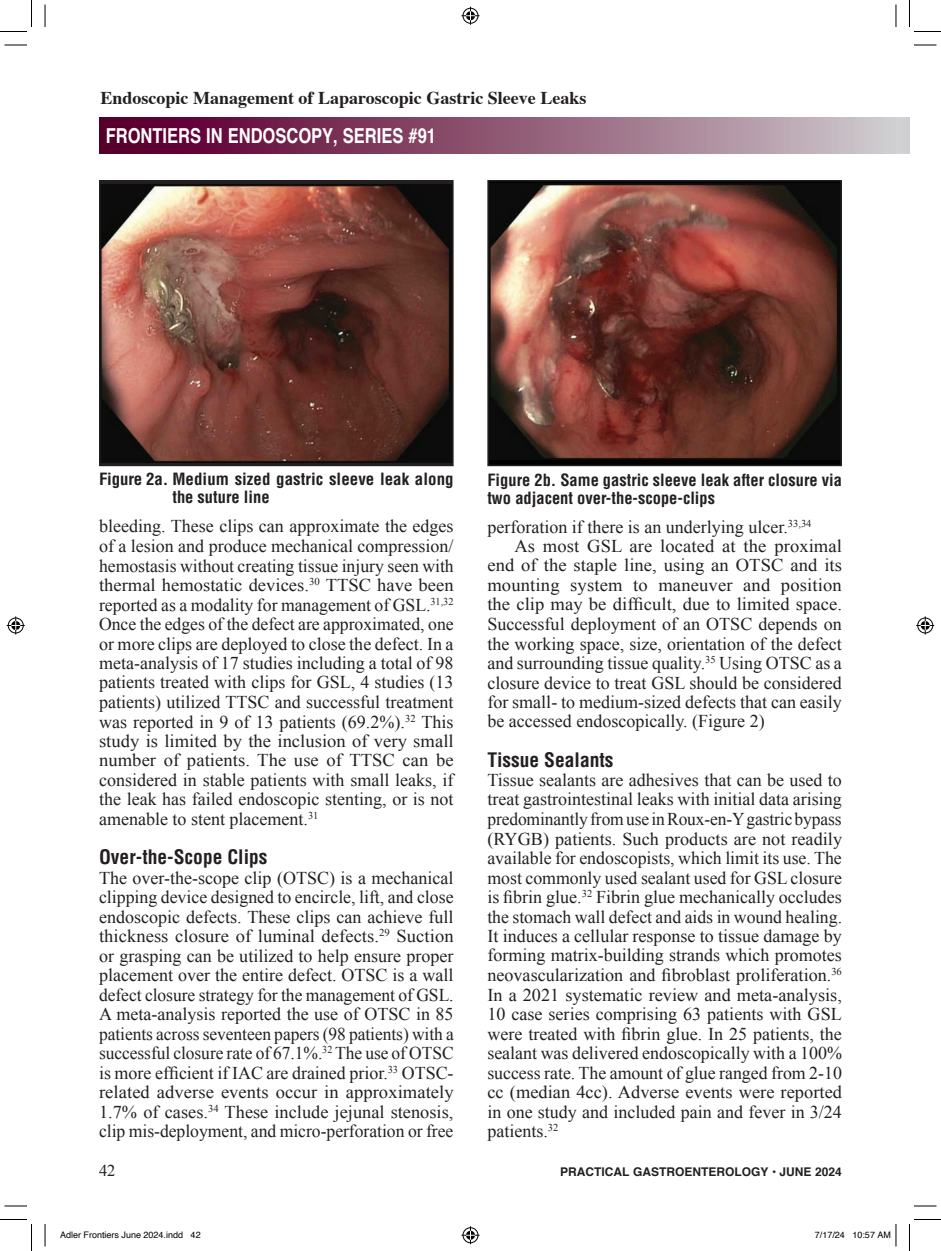
<style>
.page{position:relative;width:941px;height:1251px;background:#fff}
.page>*{position:absolute;margin:0;border:0;box-sizing:border-box;transform-origin:0 0}
.t1{font:700 20.7px "Helvetica";color:#fff;scale:.8 1}
.t2{font:700 condensed 19.5px "Helvetica LT Std";color:#231f20}
.t3{font:18px/19.5px "Times New Roman";color:#231f20;text-align:justify}
.t4{font:700 18px "Times";color:#231f20}
.t5{font:700 condensed 16.5px/18px "Helvetica LT Std";color:#231f20}
.t6{font:16.5px "Times New Roman";color:#231f20}
.t7{font:700 12px "Helvetica";color:#231f20}
.t8{font:9px "Helvetica";color:#000}
</style>
<div class="page">
<div style="left:896px;top:118px;width:13px;height:35px;background:#d0d1d3"></div>
<div style="left:99px;top:118px;width:797px;height:35px;background:linear-gradient(to right,#540023,#cdc6ca)"></div>
<img style="left:102px;top:185px;width:348px;height:277px">
<div style="left:99px;top:180px;width:354px;height:286px;border:2px solid #231f20"></div>
<img style="left:490px;top:183px;width:349px;height:277px">
<div style="left:487px;top:180px;width:355px;height:286px;border:2px solid #231f20"></div>
<svg style="left:4px;top:45px;width:23px;height:1px"></svg>
<svg style="left:914px;top:45px;width:22px;height:1px"></svg>
<svg style="left:4px;top:1206px;width:23px;height:1px"></svg>
<svg style="left:914px;top:1206px;width:22px;height:1px"></svg>
<svg style="left:45px;top:4px;width:1px;height:23px"></svg>
<svg style="left:45px;top:1224px;width:1px;height:22px"></svg>
<svg style="left:895px;top:4px;width:1px;height:23px"></svg>
<svg style="left:0;top:0;width:32px;height:32px"></svg>
<svg style="left:0;top:1219px;width:32px;height:32px"></svg>
<svg style="left:909px;top:0;width:31px;height:32px"></svg>
<svg style="left:909px;top:1219px;width:31px;height:32px"></svg>
<svg style="left:461px;top:7px;width:18px;height:18px"></svg>
<svg style="left:461px;top:1226px;width:18px;height:18px"></svg>
<svg style="left:7px;top:616px;width:18px;height:18px"></svg>
<svg style="left:916px;top:616px;width:18px;height:18px"></svg>
<svg style="left:895px;top:1224px;width:1px;height:22px"></svg>
<p class="t4" style="left:100px;top:80px;width:487px">Endoscopic Management of Laparoscopic Gastric Sleeve Leaks</p>
<p class="t1" style="left:106px;top:119px;width:414px">FRONTIERS IN ENDOSCOPY, SERIES #91</p>
<p class="t5" style="left:172px;top:470px;width:283px;text-indent:-73px">Figure 2a. Medium sized gastric sleeve leak along the suture line</p>
<p class="t5" style="left:487px;top:470px;width:356px">Figure 2b. Same gastric sleeve leak after closure via two adjacent over-the-scope-clips</p>
<p class="t3" style="left:99px;top:516px;width:356px">bleeding. These clips can approximate the edges of a lesion and produce mechanical compression/ hemostasis without creating tissue injury seen with thermal hemostatic devices.<sup>30</sup> TTSC have been reported as a modality for management of GSL.<sup>31,32<br></sup>Once the edges of the defect are approximated, one or more clips are deployed to close the defect. In a meta-analysis of 17 studies including a total of 98 patients treated with clips for GSL, 4 studies (13 patients) utilized TTSC and successful treatment was reported in 9 of 13 patients (69.2%).<sup>32</sup> This study is limited by the inclusion of very small number of patients. The use of TTSC can be considered in stable patients with small leaks, if the leak has failed endoscopic stenting, or is not amenable to stent placement.<sup>31</sup></p>
<p class="t2" style="left:99px;top:845px;width:170px">Over-the-Scope Clips</p>
<p class="t3" style="left:99px;top:867px;width:356px">The over-the-scope clip (OTSC) is a mechanical clipping device designed to encircle, lift, and close endoscopic defects. These clips can achieve full thickness closure of luminal defects.<sup>29</sup> Suction or grasping can be utilized to help ensure proper placement over the entire defect. OTSC is a wall defect closure strategy for the management of GSL.<br>A meta-analysis reported the use of OTSC in 85 patients across seventeen papers (98 patients) with a successful closure rate of 67.1%.<sup>32</sup> The use of OTSC is more efficient if IAC are drained prior.<sup>33</sup> OTSC&shy;related adverse events occur in approximately 1.7% of cases.<sup>34</sup> These include jejunal stenosis, clip mis-deployment, and micro-perforation or free</p>
<p class="t3" style="left:487px;top:516px;width:326px">perforation if there is an underlying ulcer.<sup>33,34</sup></p>
<p class="t3" style="left:514px;top:536px;width:329px">As most GSL are located at the proximal</p>
<p class="t3" style="left:487px;top:555px;width:356px">end of the staple line, using an OTSC and its</p>
<p class="t3" style="left:487px;top:575px;width:356px">mounting system to maneuver and position</p>
<p class="t3" style="left:487px;top:594px;width:356px">the clip may be difficult, due to limited space.</p>
<p class="t3" style="left:487px;top:614px;width:356px">Successful deployment of an OTSC depends on</p>
<p class="t3" style="left:487px;top:633px;width:356px">the working space, size, orientation of the defect</p>
<p class="t3" style="left:487px;top:653px;width:356px">and surrounding tissue quality.<sup>35</sup> Using OTSC as a</p>
<p class="t3" style="left:487px;top:672px;width:356px">closure device to treat GSL should be considered</p>
<p class="t3" style="left:487px;top:692px;width:356px">for small- to medium-sized defects that can easily</p>
<p class="t3" style="left:487px;top:711px;width:279px">be accessed endoscopically. (Figure 2)</p>
<p class="t2" style="left:487px;top:747px;width:128px">Tissue Sealants</p>
<p class="t3" style="left:487px;top:770px;width:356px">Tissue sealants are adhesives that can be used to treat gastrointestinal leaks with initial data arising predominantly from use in Roux-en-Y gastric bypass (RYGB) patients. Such products are not readily available for endoscopists, which limit its use. The most commonly used sealant used for GSL closure is fibrin glue.<sup>32</sup> Fibrin glue mechanically occludes the stomach wall defect and aids in wound healing.<br>It induces a cellular response to tissue damage by forming matrix-building strands which promotes neovascularization and fibroblast proliferation.<sup>36<br></sup>In a 2021 systematic review and meta-analysis, 10 case series comprising 63 patients with GSL were treated with fibrin glue. In 25 patients, the sealant was delivered endoscopically with a 100% success rate. The amount of glue ranged from 2-10 cc (median 4cc). Adverse events were reported in one study and included pain and fever in 3/24 patients.<sup>32</sup></p>
<p class="t6" style="left:99px;top:1159px;width:18px">42</p>
<p class="t7" style="left:560px;top:1162px;width:283px">PRACTICAL GASTROENTEROLOGY • JUNE 2024</p>
<p class="t8" style="left:60px;top:1227px;width:142px">Adler Frontiers June 2024.indd 42</p>
<p class="t8" style="left:814px;top:1227px;width:78px">7/17/24 10:57 AM</p>
</div>
